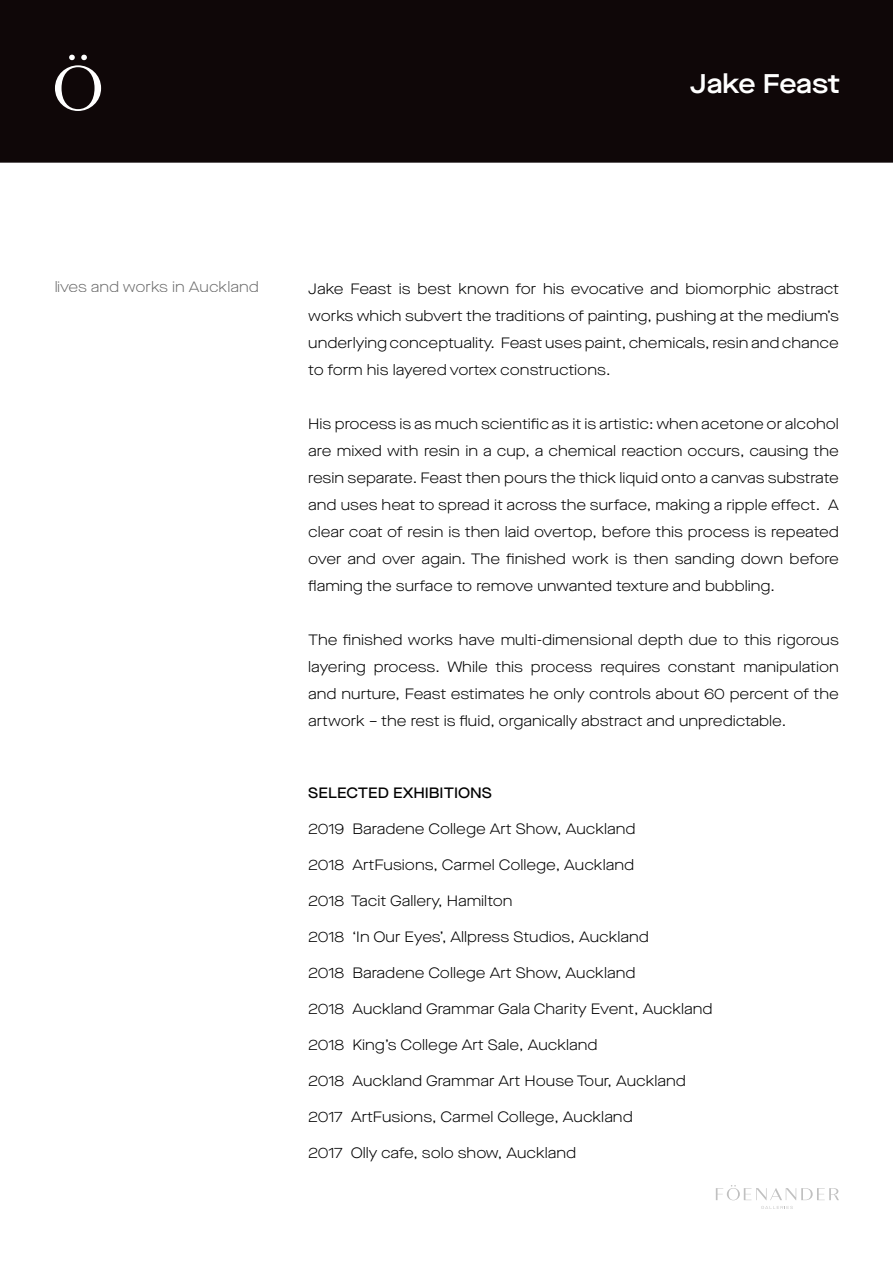
<style>
.page{position:relative;width:893px;height:1263px;background:#fff}
.page>*{position:absolute;margin:0;border:0;box-sizing:border-box;transform-origin:0 0}
.t1{font:600 expanded 27px "Maison Neue";letter-spacing:-.015em;color:#fff}
.t2{font:300 expanded 15px/27px "Maison Neue";color:#000;text-align:justify}
.t3{font:500 expanded 15px "Maison Neue";color:#000}
</style>
<div class="page">
<div style="left:0;top:0;width:893px;height:163px;background:#0f0708"></div>
<svg style="left:55px;top:55px;width:46px;height:56px"></svg>
<svg style="left:761px;top:1206px;width:32px;height:3px"></svg>
<svg style="left:716px;top:1185px;width:123px;height:15px"></svg>
<h1 class="t1" style="left:690px;top:65px;width:152px">Jake Feast</h1>
<p class="t2" style="left:54px;top:273px;width:206px">lives and works in Auckland</p>
<p class="t2" style="left:308px;top:275px;width:532px">Jake Feast is best known for his evocative and biomorphic abstract works which subvert the traditions of painting, pushing at the medium’s underlying conceptuality. Feast uses paint, chemicals, resin and chance to form his layered vortex constructions.</p>
<p class="t2" style="left:308px;top:410px;width:532px">His process is as much scientific as it is artistic: when acetone or alcohol are mixed with resin in a cup, a chemical reaction occurs, causing the resin separate. Feast then pours the thick liquid onto a canvas substrate and uses heat to spread it across the surface, making a ripple effect. A clear coat of resin is then laid overtop, before this process is repeated over and over again. The finished work is then sanding down before flaming the surface to remove unwanted texture and bubbling.</p>
<p class="t2" style="left:308px;top:626px;width:532px">The finished works have multi-dimensional depth due to this rigorous layering process. While this process requires constant manipulation and nurture, Feast estimates he only controls about 60 percent of the artwork – the rest is fluid, organically abstract and unpredictable.</p>
<p class="t3" style="left:308px;top:782px;width:185px">SELECTED EXHIBITIONS</p>
<p class="t2" style="left:308px;top:815px;width:329px">2019 Baradene College Art Show, Auckland</p>
<p class="t2" style="left:308px;top:851px;width:327px">2018 ArtFusions, Carmel College, Auckland</p>
<p class="t2" style="left:308px;top:887px;width:206px">2018 Tacit Gallery, Hamilton</p>
<p class="t2" style="left:308px;top:923px;width:342px">2018 ‘In Our Eyes’, Allpress Studios, Auckland</p>
<p class="t2" style="left:308px;top:959px;width:329px">2018 Baradene College Art Show, Auckland</p>
<p class="t2" style="left:308px;top:995px;width:406px">2018 Auckland Grammar Gala Charity Event, Auckland</p>
<p class="t2" style="left:308px;top:1031px;width:291px">2018 King’s College Art Sale, Auckland</p>
<p class="t2" style="left:308px;top:1067px;width:379px">2018 Auckland Grammar Art House Tour, Auckland</p>
<p class="t2" style="left:308px;top:1103px;width:326px">2017 ArtFusions, Carmel College, Auckland</p>
<p class="t2" style="left:308px;top:1139px;width:269px">2017 Olly cafe, solo show, Auckland</p>
</div>
